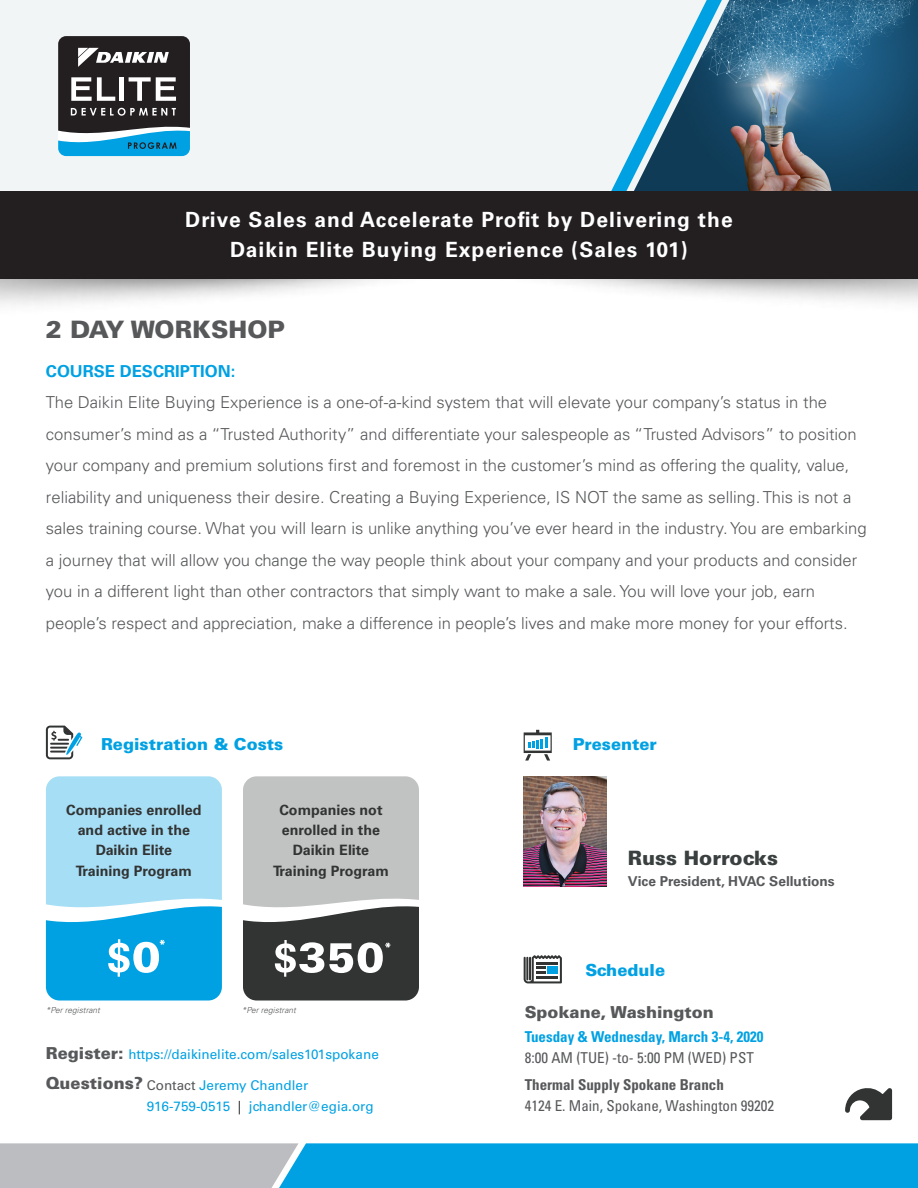
<style>
.page{position:relative;width:918px;height:1188px;background:#fff}
.page>*{position:absolute;margin:0;border:0;box-sizing:border-box;transform-origin:0 0}
.t1{font:900 24px "Univers LT Std";color:#57585a}
.t2{font:700 21px/30px "Univers LT Std";letter-spacing:.05em;color:#fff;text-align:center}
.t3{font:900 19.8px "Univers LT Std";color:#3a403f}
.t4{font:900 16.65px "Univers LT Std";color:#00a1e3}
.t5{font:300 16.5px/31.5px "Univers LT Std";color:#57585a}
.t6{font:900 16.5px "Univers LT Std";color:#00a1e3}
.t7{font:900 16.5px "Univers LT Std";color:#57585a}
.t8{font:700 16.5px "Univers LT Std";color:#00a1e3}
.t9{font:condensed 15px "Univers LT Std";color:#57585a}
.t10{font:700 condensed 15px "Univers LT Std";color:#00a1e3}
.t11{font:700 condensed 15px "Univers LT Std";color:#57585a}
.t12{font:700 14.25px/20.2px "Univers LT Std";color:#323333;text-align:center}
.t13{font:700 13.65px "Univers LT Std";color:#57585a}
.t14{font:13.5px/21px "Univers LT Std";color:#00a1e3}
.t15{font:italic 300 8.4px "Univers LT Std";color:#57585a}
.s1{font-weight:900;font-size:16.5px;color:#57585a}
.s2{color:#57585a}
.s3{color:#323333}
</style>
<div class="page">
<img style="left:729px;top:0;width:189px;height:191px">
<div style="left:0;top:0;width:729px;height:191px;background:#f2f5f5"></div>
<svg style="left:611px;top:0;width:111px;height:191px"></svg>
<svg style="left:58px;top:36px;width:132px;height:120px;background:#465b66"></svg>
<svg style="left:524px;top:955px;width:38px;height:28px"></svg>
<hr style="left:536px;top:976px;width:22px;height:3px;background:#323333">
<div style="left:547px;top:967px;width:11px;height:7px;background:#00a1e3"></div>
<svg style="left:46px;top:726px;width:36px;height:33px"></svg>
<svg style="left:46px;top:776px;width:176px;height:225px;background:#72caef"></svg>
<svg style="left:243px;top:776px;width:176px;height:225px;background:#979898"></svg>
<svg style="left:524px;top:730px;width:28px;height:31px"></svg>
<img style="left:0;top:278px;width:407px;height:27px">
<img style="left:407px;top:278px;width:511px;height:25px">
<svg style="left:0;top:1143px;width:918px;height:45px;background:#3eabd8"></svg>
<div style="left:0;top:191px;width:918px;height:87px;background:#231f20"></div>
<svg style="left:845px;top:1088px;width:47px;height:32px"></svg>
<img style="left:524px;top:777px;width:82px;height:109px">
<p class="t2" style="left:185px;top:204px;width:549px">Drive Sales and Accelerate Profit by Delivering the<br>Daikin Elite Buying Experience (Sales 101)</p>
<h1 class="t1" style="left:46px;top:314px;width:241px">2 DAY WORKSHOP</h1>
<p class="t8" style="left:46px;top:362px;width:191px">COURSE DESCRIPTION:</p>
<p class="t5" style="left:46px;top:387px;width:822px">The Daikin Elite Buying Experience is a one-of-a-kind system that will elevate your company’s status in the consumer’s mind as a “Trusted Authority” and differentiate your salespeople as “Trusted Advisors” to position your company and premium solutions first and foremost in the customer’s mind as offering the quality, value, reliability and uniqueness their desire. Creating a Buying Experience, IS NOT the same as selling. This is not a sales training course. What you will learn is unlike anything you’ve ever heard in the industry. You are embarking a journey that will allow you change the way people think about your company and your products and consider you in a different light than other contractors that simply want to make a sale. You will love your job, earn people’s respect and appreciation, make a difference in people’s lives and make more money for your efforts.</p>
<p class="t6" style="left:101px;top:733px;width:184px">Registration &amp; Costs</p>
<p class="t12" style="left:66px;top:800px;width:137px">Companies enrolled and active in the<br>Daikin Elite<br>Training Program</p>
<p class="t12" style="left:273px;top:800px;width:117px">Companies not enrolled in the<br>Daikin Elite<br>Training Program</p>
<p class="t15" style="left:46px;top:1005px;width:56px">*Per registrant</p>
<p class="t15" style="left:242px;top:1005px;width:56px">*Per registrant</p>
<p class="t14" style="left:46px;top:1044px;width:334px"><span class="s1">Register:</span> https://daikinelite.com/sales101spokane</p>
<p class="t14" style="left:147px;top:1074px;width:228px;text-indent:-101px"><span class="s1">Questions?</span> <span class="s2">Contact</span> Jeremy Chandler<br>916-759-0515 <span class="s3">|</span> jchandler@egia.org</p>
<p class="t6" style="left:573px;top:734px;width:85px">Presenter</p>
<p class="t3" style="left:628px;top:845px;width:152px">Russ Horrocks</p>
<p class="t13" style="left:628px;top:873px;width:208px">Vice President, HVAC Sellutions</p>
<p class="t4" style="left:585px;top:960px;width:81px">Schedule</p>
<p class="t7" style="left:525px;top:1002px;width:191px">Spokane, Washington</p>
<p class="t10" style="left:525px;top:1027px;width:240px">Tuesday &amp; Wednesday, March 3-4, 2020</p>
<p class="t9" style="left:525px;top:1048px;width:231px">8:00 AM (TUE) -to- 5:00 PM (WED) PST</p>
<p class="t11" style="left:525px;top:1075px;width:201px">Thermal Supply Spokane Branch</p>
<p class="t9" style="left:525px;top:1096px;width:251px">4124 E. Main, Spokane, Washington 99202</p>
</div>
